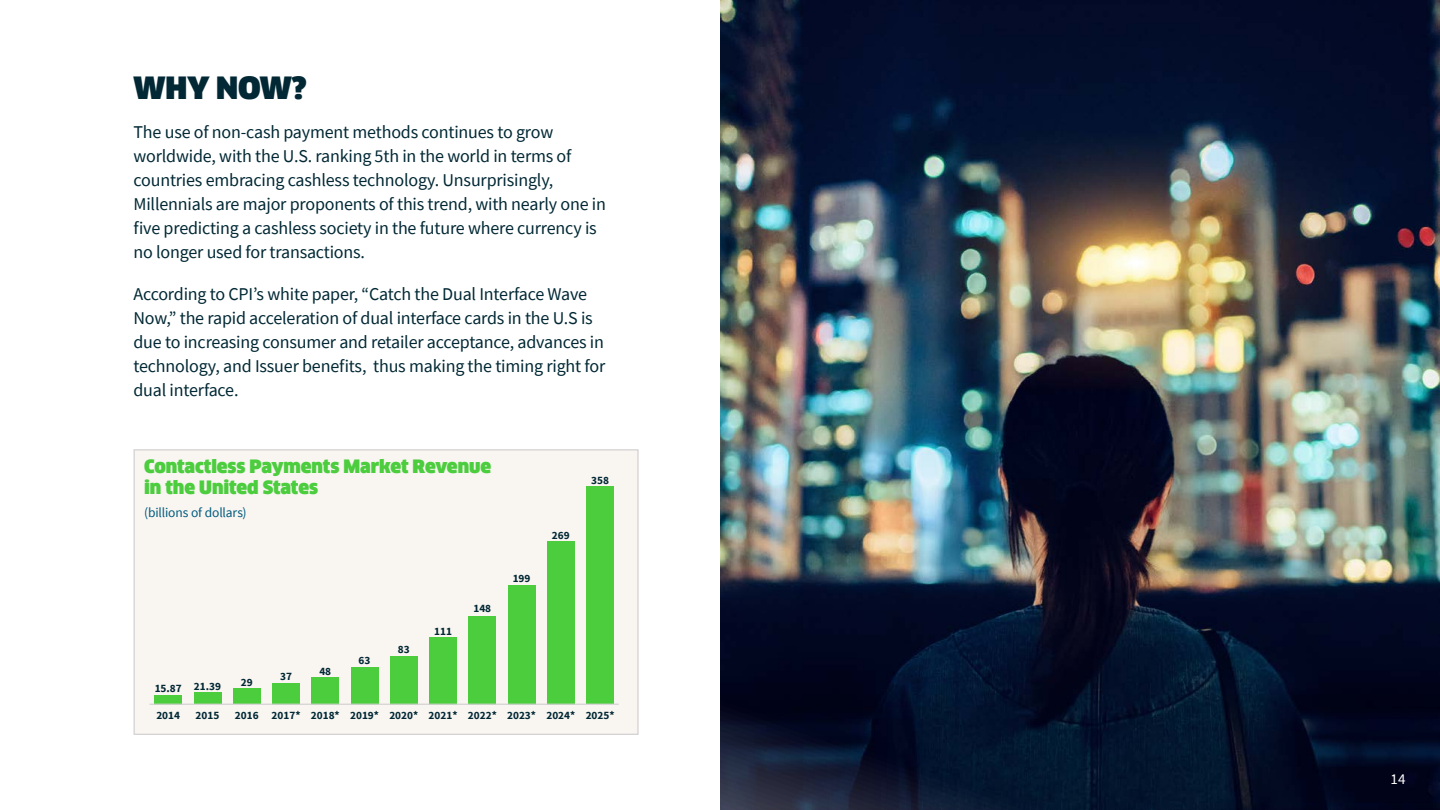
<style>
.page{position:relative;width:1440px;height:810px;background:#fff}
.page>*{position:absolute;margin:0;border:0;box-sizing:border-box;transform-origin:0 0}
.t1{font:900 30px "Clan Offc Pro";color:#012834}
.t2{font:18px/24px "Source Sans Pro";letter-spacing:-.01em;color:#012834}
.t3{font:900 18px/21.6px "Clan Offc Pro";letter-spacing:-.005em;color:#4bcd3e}
.t4{font:15px "Source Sans Pro";color:#fff}
.t5{font:13.5px "Source Sans Pro";letter-spacing:-.01em;color:#015b7e}
.t6{font:700 11.25px "Source Sans Pro";color:#012834}
</style>
<div class="page">
<div style="left:134px;top:449px;width:505px;height:286px;background:#f9f5f1;border:1px solid #d6d3d4"></div>
<img style="left:720px;top:0;width:720px;height:810px">
<div style="left:154px;top:695px;width:28px;height:9px;background:#4bcd3e"></div>
<div style="left:194px;top:693px;width:27px;height:11px;background:#4bcd3e"></div>
<div style="left:233px;top:688px;width:28px;height:16px;background:#4bcd3e"></div>
<div style="left:272px;top:683px;width:28px;height:21px;background:#4bcd3e"></div>
<div style="left:311px;top:677px;width:28px;height:27px;background:#4bcd3e"></div>
<div style="left:351px;top:667px;width:28px;height:37px;background:#4bcd3e"></div>
<div style="left:390px;top:656px;width:28px;height:48px;background:#4bcd3e"></div>
<div style="left:429px;top:637px;width:28px;height:67px;background:#4bcd3e"></div>
<div style="left:468px;top:616px;width:28px;height:88px;background:#4bcd3e"></div>
<div style="left:508px;top:585px;width:28px;height:119px;background:#4bcd3e"></div>
<div style="left:547px;top:541px;width:28px;height:163px;background:#4bcd3e"></div>
<div style="left:586px;top:487px;width:28px;height:217px;background:#4bcd3e"></div>
<hr style="left:150px;top:704px;width:469px;height:1px;background:#d6d3d4">
<h1 class="t1" style="left:134px;top:70px;width:175px">WHY NOW?</h1>
<p class="t2" style="left:134px;top:120px;width:474px">The use of non-cash payment methods continues to grow worldwide, with the U.S. ranking 5th in the world in terms of countries embracing cashless technology. Unsurprisingly, Millennials are major proponents of this trend, with nearly one in five predicting a cashless society in the future where currency is no longer used for transactions.</p>
<p class="t2" style="left:134px;top:282px;width:473px">According to CPI’s white paper, “Catch the Dual Interface Wave Now,” the rapid acceleration of dual interface cards in the U.S is due to increasing consumer and retailer acceptance, advances in technology, and Issuer benefits, thus making the timing right for dual interface.</p>
<p class="t3" style="left:144px;top:455px;width:349px">Contactless Payments Market Revenue in the United States</p>
<p class="t5" style="left:144px;top:504px;width:104px">(billions of dollars)</p>
<p class="t6" style="left:552px;top:528px;width:19px">269</p>
<p class="t6" style="left:591px;top:472px;width:19px">358</p>
<p class="t6" style="left:155px;top:680px;width:29px">15.87</p>
<p class="t6" style="left:156px;top:708px;width:25px">2014</p>
<p class="t6" style="left:194px;top:679px;width:29px">21.39</p>
<p class="t6" style="left:196px;top:708px;width:25px">2015</p>
<p class="t6" style="left:241px;top:675px;width:13px">29</p>
<p class="t6" style="left:235px;top:708px;width:25px">2016</p>
<p class="t6" style="left:280px;top:668px;width:13px">37</p>
<p class="t6" style="left:319px;top:664px;width:13px">48</p>
<p class="t6" style="left:359px;top:653px;width:13px">63</p>
<p class="t6" style="left:398px;top:642px;width:13px">83</p>
<p class="t6" style="left:434px;top:624px;width:19px">111</p>
<p class="t6" style="left:473px;top:600px;width:19px">148</p>
<p class="t6" style="left:513px;top:571px;width:19px">199</p>
<p class="t6" style="left:272px;top:708px;width:30px">2017*</p>
<p class="t6" style="left:311px;top:708px;width:30px">2018*</p>
<p class="t6" style="left:350px;top:708px;width:30px">2019*</p>
<p class="t6" style="left:389px;top:708px;width:30px">2020*</p>
<p class="t6" style="left:429px;top:708px;width:30px">2021*</p>
<p class="t6" style="left:468px;top:708px;width:30px">2022*</p>
<p class="t6" style="left:507px;top:708px;width:30px">2023*</p>
<p class="t6" style="left:546px;top:708px;width:30px">2024*</p>
<p class="t6" style="left:586px;top:708px;width:30px">2025*</p>
<p class="t4" style="left:1391px;top:770px;width:16px">14</p>
</div>
